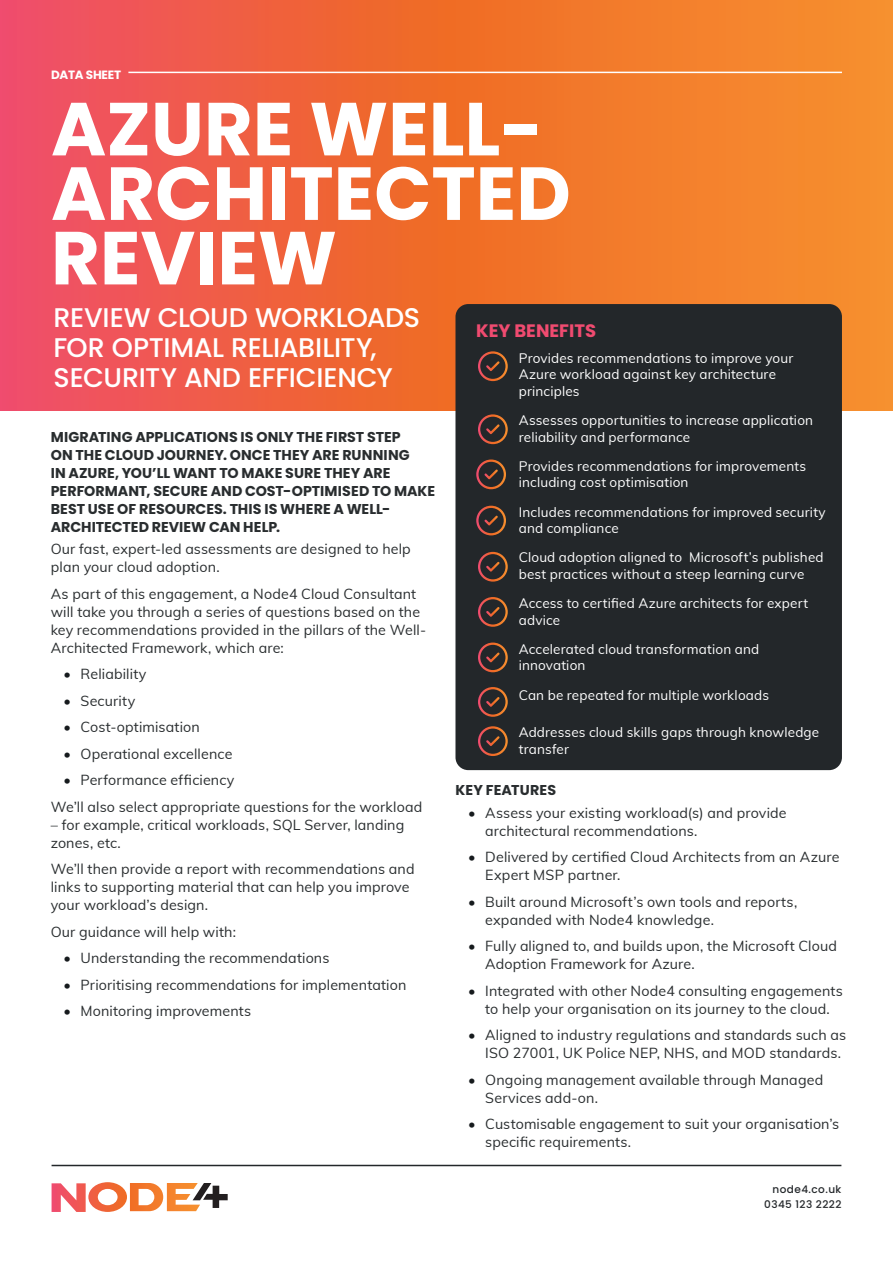
<style>
.page{position:relative;width:893px;height:1263px;background:#fff}
.page>*{position:absolute;margin:0;border:0;box-sizing:border-box;transform-origin:0 0}
.t1{font:700 75px/64.5px "Poppins";color:#fff}
.t2{font:500 27px/30px "Poppins";letter-spacing:-.015em;color:#fff}
.t3{font:700 18px "Poppins";color:#f04b70}
.t4{font:14.25px/18px "Muli";letter-spacing:.01em;color:#292d2f}
.t5{font:700 14.25px/18px "Poppins";letter-spacing:.005em;color:#292d2f}
.t6{font:13.5px/16.5px "Muli";letter-spacing:.01em;color:#fff}
.t7{font:700 12px "Poppins";letter-spacing:-.02em;color:#fff}
.t8{font:500 10.5px/15px "Poppins";letter-spacing:.04em;color:#23272a;text-align:right}
.s1{font-weight:700;color:#161a1d}
</style>
<div class="page">
<svg style="left:0;top:0;width:893px;height:410px;background:#f16b3b"></svg>
<hr style="left:128px;top:72px;width:714px;height:1px;background:#fff">
<svg style="left:52px;top:1182px;width:176px;height:30px"></svg>
<hr style="left:52px;top:1165px;width:789px;height:1px;background:#23272a">
<div style="left:455px;top:304px;width:387px;height:466px;background:#23272a;border-radius:13px"></div>
<svg style="left:478px;top:351px;width:30px;height:30px"></svg>
<svg style="left:476px;top:506px;width:30px;height:29px"></svg>
<svg style="left:478px;top:597px;width:30px;height:30px"></svg>
<svg style="left:478px;top:552px;width:30px;height:30px"></svg>
<svg style="left:476px;top:459px;width:30px;height:30px"></svg>
<svg style="left:478px;top:414px;width:30px;height:30px"></svg>
<svg style="left:478px;top:726px;width:30px;height:30px"></svg>
<svg style="left:478px;top:642px;width:30px;height:30px"></svg>
<svg style="left:478px;top:687px;width:30px;height:30px"></svg>
<p class="t7" style="left:51px;top:68px;width:72px">DATA SHEET</p>
<h1 class="t1" style="left:51px;top:97px;width:521px">AZURE WELL-<br>ARCHITECTED<br>REVIEW</h1>
<h2 class="t2" style="left:54px;top:303px;width:368px">REVIEW CLOUD WORKLOADS<br>FOR OPTIMAL RELIABILITY,<br>SECURITY AND EFFICIENCY</h2>
<p class="t3" style="left:476px;top:320px;width:121px">KEY BENEFITS</p>
<p class="t6" style="left:519px;top:349px;width:276px">Provides recommendations to improve your<br>Azure workload against key architecture principles</p>
<p class="t6" style="left:519px;top:411px;width:296px">Assesses opportunities to increase application reliability and performance</p>
<p class="t6" style="left:519px;top:457px;width:289px">Provides recommendations for improvements including cost optimisation</p>
<p class="t6" style="left:519px;top:503px;width:309px">Includes recommendations for improved security and compliance</p>
<p class="t6" style="left:519px;top:549px;width:306px">Cloud adoption aligned to Microsoft’s published best practices without a steep learning curve</p>
<p class="t6" style="left:519px;top:594px;width:291px">Access to certified Azure architects for expert advice</p>
<p class="t6" style="left:519px;top:640px;width:242px">Accelerated cloud transformation and innovation</p>
<p class="t6" style="left:519px;top:686px;width:252px">Can be repeated for multiple workloads</p>
<p class="t6" style="left:519px;top:724px;width:302px">Addresses cloud skills gaps through knowledge transfer</p>
<p class="t5" style="left:455px;top:781px;width:102px">KEY FEATURES</p>
<p class="t4" style="left:485px;top:803px;width:303px;text-indent:-17px"><span class="s1">•</span> Assess your existing workload(s) and provide architectural recommendations.</p>
<p class="t4" style="left:485px;top:847px;width:356px;text-indent:-17px"><span class="s1">•</span> Delivered by certified Cloud Architects from an Azure<br>Expert MSP partner.</p>
<p class="t4" style="left:485px;top:892px;width:313px;text-indent:-17px"><span class="s1">•</span> Built around Microsoft’s own tools and reports, expanded with Node4 knowledge.</p>
<p class="t4" style="left:485px;top:936px;width:353px;text-indent:-17px"><span class="s1">•</span> Fully aligned to, and builds upon, the Microsoft Cloud<br>Adoption Framework for Azure.</p>
<p class="t4" style="left:468px;top:981px;width:376px;text-align:center"><span class="s1">•</span> Integrated with other Node4 consulting engagements to help your organisation on its journey to the cloud.</p>
<p class="t4" style="left:485px;top:1025px;width:362px;text-indent:-17px"><span class="s1">•</span> Aligned to industry regulations and standards such as<br>ISO 27001, UK Police NEP, NHS, and MOD standards.</p>
<p class="t4" style="left:485px;top:1070px;width:339px;text-indent:-17px"><span class="s1">•</span> Ongoing management available through Managed<br>Services add-on.</p>
<p class="t4" style="left:485px;top:1114px;width:356px;text-indent:-17px"><span class="s1">•</span> Customisable engagement to suit your organisation’s specific requirements.</p>
<p class="t5" style="left:51px;top:428px;width:386px">MIGRATING APPLICATIONS IS ONLY THE FIRST STEP<br>ON THE CLOUD JOURNEY. ONCE THEY ARE RUNNING<br>IN AZURE, YOU’LL WANT TO MAKE SURE THEY ARE PERFORMANT, SECURE AND COST-OPTIMISED TO MAKE BEST USE OF RESOURCES. THIS IS WHERE A WELL-ARCHITECTED REVIEW CAN HELP.</p>
<p class="t4" style="left:51px;top:540px;width:362px">Our fast, expert-led assessments are designed to help plan your cloud adoption.</p>
<p class="t4" style="left:51px;top:584px;width:377px">As part of this engagement, a Node4 Cloud Consultant will take you through a series of questions based on the key recommendations provided in the pillars of the Well-Architected Framework, which are:</p>
<p class="t4" style="left:64px;top:665px;width:84px"><span class="s1">•</span> Reliability</p>
<p class="t4" style="left:64px;top:691px;width:73px"><span class="s1">•</span> Security</p>
<p class="t4" style="left:64px;top:718px;width:138px"><span class="s1">•</span> Cost-optimisation</p>
<p class="t4" style="left:64px;top:744px;width:170px"><span class="s1">•</span> Operational excellence</p>
<p class="t4" style="left:51px;top:766px;width:373px;line-height:26.5px;text-indent:13px"><span class="s1">•</span> Performance efficiency<br>We’ll also select appropriate questions for the workload</p>
<p class="t4" style="left:51px;top:815px;width:355px">– for example, critical workloads, SQL Server, landing zones, etc.</p>
<p class="t4" style="left:51px;top:860px;width:365px">We’ll then provide a report with recommendations and links to supporting material that can help you improve your workload’s design.</p>
<p class="t4" style="left:51px;top:922px;width:187px">Our guidance will help with:</p>
<p class="t4" style="left:64px;top:949px;width:267px"><span class="s1">•</span> Understanding the recommendations</p>
<p class="t4" style="left:64px;top:975px;width:344px"><span class="s1">•</span> Prioritising recommendations for implementation</p>
<p class="t4" style="left:64px;top:1002px;width:189px"><span class="s1">•</span> Monitoring improvements</p>
<p class="t8" style="left:764px;top:1182px;width:79px">node4.co.uk<br>0345 123 2222</p>
</div>
